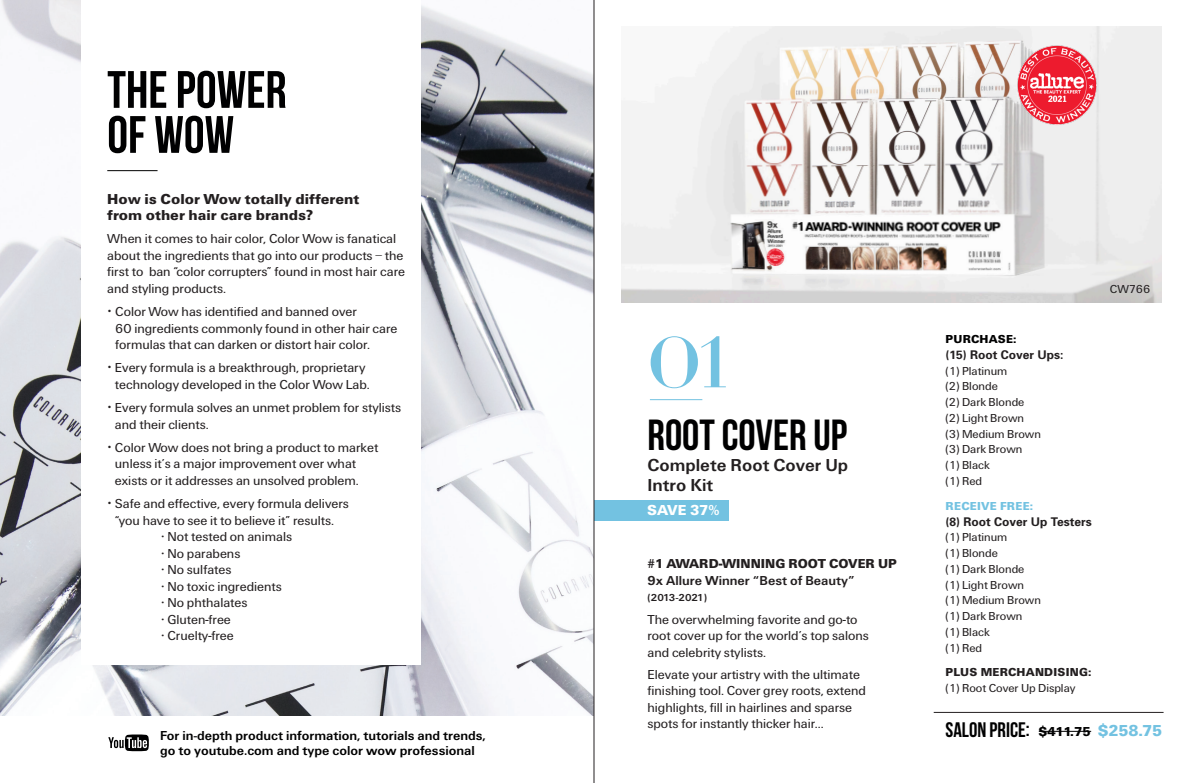
<style>
.page{position:relative;width:1188px;height:783px;background:#fff}
.page>*{position:absolute;margin:0;border:0;box-sizing:border-box;transform-origin:0 0}
.t1{font:700 70.2px "Didot";color:#73c2e1;scale:.9 1}
.t2{font:700 52.5px/45px "Bebas Neue";color:#000001}
.t3{font:700 43.5px "Bebas Neue";color:#000001}
.t4{font:700 21px "Bebas Neue";color:#000001}
.t5{font:18px/19.5px "Univers U65";color:#231f20}
.t6{font:15px/16.5px "Univers U75";color:#231f20}
.t7{font:15px "Univers U75";color:#fff}
.t8{font:13.5px/16.5px "Univers U55";color:#231f20}
.t9{font:13.5px/15px "Univers U65";color:#000001}
.t10{font:13.5px/16.5px "Univers U65";color:#231f20}
.t11{font:12px/15.8px "Univers U55";color:#231f20}
.t12{font:10.5px "Univers U65";letter-spacing:-.04em;color:#231f20}
.s1{font-family:"Univers U65";font-size:15px}
.s2{font-family:"Univers U75"}
.s3{font-family:"Univers U75";color:#000001}
.s4{font-family:"Univers";font-weight:700}
.s5{font-family:"Univers U75";color:#73c2e1}
.s6{font-family:"Univers U75";font-weight:400;font-size:13.5px}
.s7{font-family:"Univers U75";font-weight:400;font-size:16.5px;color:#73c2e1}
</style>
<div class="page">
<img style="left:0;top:0;width:594px;height:716px">
<div style="left:81px;top:0;width:339px;height:665px;background:#fff"></div>
<svg style="left:108px;top:735px;width:41px;height:16px"></svg>
<img style="left:621px;top:27px;width:540px;height:275px">
<hr style="left:1039px;top:731px;width:52px;height:1px;background:#000001">
<div style="left:594px;top:500px;width:134px;height:21px;background:#73c2e1"></div>
<hr style="left:934px;top:712px;width:230px;height:1px;background:#231f20">
<img style="left:1014px;top:43px;width:85px;height:85px">
<hr style="left:107px;top:170px;width:51px;height:1px;background:#000001">
<hr style="left:650px;top:399px;width:52px;height:1px;background:#73c2e1">
<hr style="left:594px;top:0;width:1px;height:783px;background:#231f20">
<p class="t2" style="left:107px;top:67px;width:181px">THE POWER<br>OF WOW</p>
<p class="t6" style="left:107px;top:192px;width:254px">How is Color Wow totally different from other hair care brands?</p>
<p class="t8" style="left:107px;top:232px;width:299px">When it comes to hair color, Color Wow is fanatical about the ingredients that go into our products – the first to ban “color corrupters” found in most hair care and styling products.</p>
<p class="t8" style="left:115px;top:304px;width:284px;text-indent:-8px"><span class="s1">•</span> Color Wow has identified and banned over<br>60 ingredients commonly found in other hair care formulas that can darken or distort hair color.</p>
<p class="t8" style="left:107px;top:361px;width:264px;text-align:center"><span class="s1">•</span> Every formula is a breakthrough, proprietary technology developed in the Color Wow Lab.</p>
<p class="t8" style="left:115px;top:400px;width:288px;text-indent:-8px"><span class="s1">•</span> Every formula solves an unmet problem for stylists and their clients.</p>
<p class="t8" style="left:115px;top:440px;width:265px;text-indent:-8px"><span class="s1">•</span> Color Wow does not bring a product to market unless it’s a major improvement over what exists or it addresses an unsolved problem.</p>
<p class="t8" style="left:107px;top:496px;width:243px;text-align:center"><span class="s1">•</span> Safe and effective, every formula delivers “you have to see it to believe it” results.</p>
<p class="t8" style="left:161px;top:529px;width:132px">• Not tested on animals</p>
<p class="t8" style="left:161px;top:546px;width:81px">• No parabens</p>
<p class="t8" style="left:161px;top:562px;width:72px">• No sulfates</p>
<p class="t8" style="left:161px;top:579px;width:122px">• No toxic ingredients</p>
<p class="t8" style="left:161px;top:595px;width:88px">• No phthalates</p>
<p class="t8" style="left:161px;top:612px;width:71px">• Gluten-free</p>
<p class="t8" style="left:161px;top:628px;width:74px">• Cruelty-free</p>
<p class="t9" style="left:160px;top:729px;width:327px">For in-depth product information, tutorials and trends, go to youtube.com and type color wow professional</p>
<p class="t1" style="left:648px;top:318px;width:96px">O1</p>
<p class="t3" style="left:648px;top:411px;width:201px">ROOT COVER UP</p>
<p class="t5" style="left:648px;top:457px;width:202px">Complete Root Cover Up<br>Intro Kit</p>
<p class="t7" style="left:647px;top:500px;width:74px">SAVE 37%</p>
<p class="t10" style="left:648px;top:557px;width:251px"><span class="s2">#1 AWARD-WINNING ROOT COVER UP<br></span>9x Allure Winner “Best of Beauty”</p>
<p class="t12" style="left:648px;top:591px;width:61px">(2013-2021)</p>
<p class="t8" style="left:648px;top:612px;width:223px">The overwhelming favorite and go-to root cover up for the world’s top salons and celebrity stylists.</p>
<p class="t8" style="left:648px;top:667px;width:220px">Elevate your artistry with the ultimate finishing tool. Cover grey roots, extend highlights, fill in hairlines and sparse spots for instantly thicker hair...</p>
<p class="t11" style="left:1110px;top:282px;width:42px">CW766</p>
<p class="t11" style="left:946px;top:332px;width:120px"><span class="s3">PURCHASE:<br></span><span class="s4">(15) Root Cover Ups: </span>(1) Platinum<br>(2) Blonde<br>(2) Dark Blonde<br>(2) Light Brown<br>(3) Medium Brown<br>(3) Dark Brown<br>(1) Black<br>(1) Red</p>
<p class="t11" style="left:946px;top:499px;width:148px"><span class="s5">RECEIVE FREE:<br></span><span class="s4">(8) Root Cover Up Testers </span>(1) Platinum<br>(1) Blonde<br>(1) Dark Blonde<br>(1) Light Brown<br>(1) Medium Brown<br>(1) Dark Brown<br>(1) Black<br>(1) Red</p>
<p class="t11" style="left:946px;top:666px;width:147px"><span class="s2">PLUS MERCHANDISING: </span>(1) Root Cover Up Display</p>
<p class="t4" style="left:946px;top:719px;width:218px">SALON PRICE: <span class="s6">$411.75</span> <span class="s7">$258.75</span></p>
</div>
